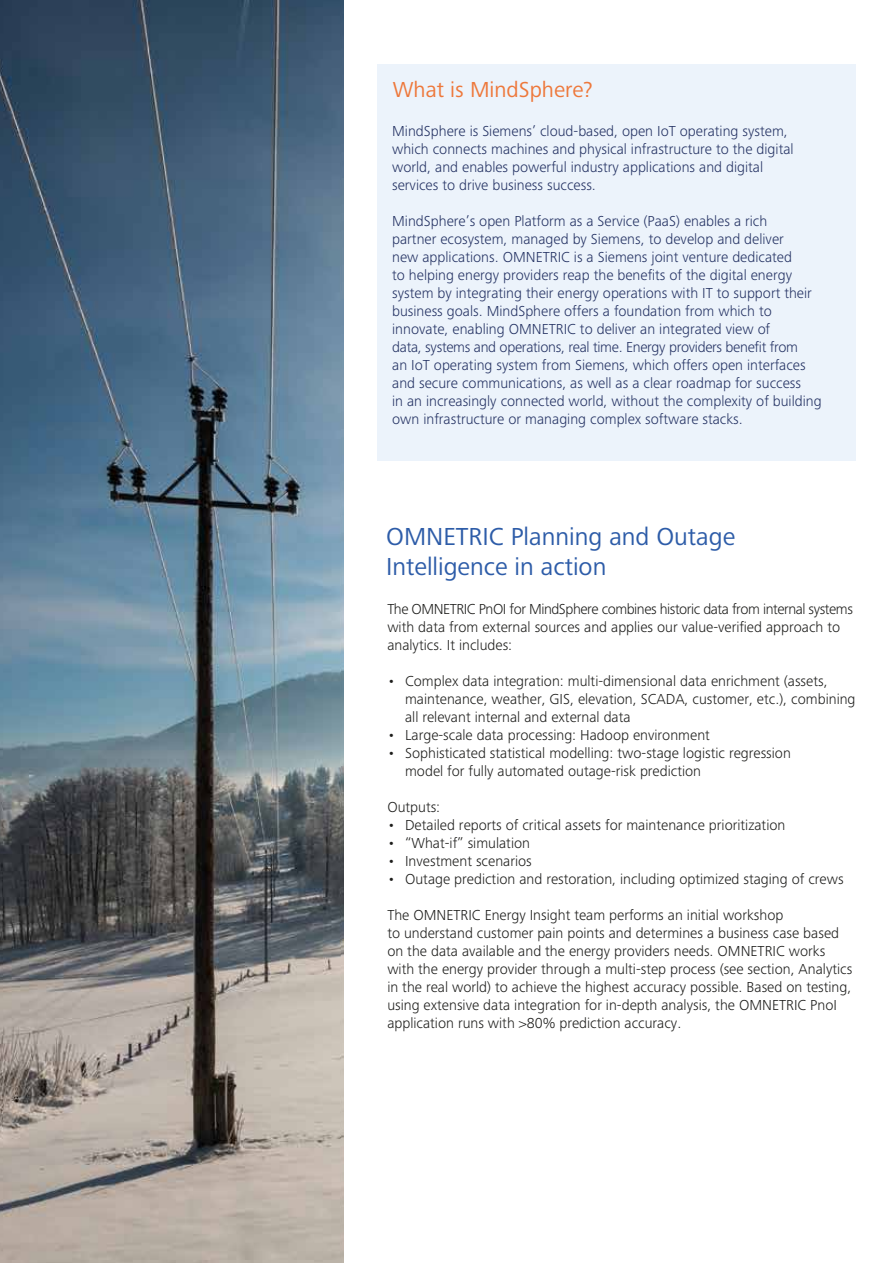
<style>
.page{position:relative;width:893px;height:1263px;background:#fff}
.page>*{position:absolute;margin:0;border:0;box-sizing:border-box;transform-origin:0 0}
.t1{font:25.5px/30.6px "Frutiger Next Pro";color:#2d5ca8}
.t2{font:22.5px "Frutiger Next Pro";color:#ee783b}
.t3{font:300 15px/18px "Frutiger Next Pro";color:#1d1d1b}
.t4{font:300 15px/18px "Frutiger Next Pro";color:#233162}
</style>
<div class="page">
<img style="left:0;top:0;width:340px;height:1263px">
<div style="left:378px;top:65px;width:478px;height:396px;background:#ecf3fb"></div>
<h2 class="t2" style="left:393px;top:77px;width:201px">What is MindSphere?</h2>
<p class="t4" style="left:392px;top:122px;width:403px">MindSphere is Siemens’ cloud-based, open IoT operating system, which connects machines and physical infrastructure to the digital world, and enables powerful industry applications and digital services to drive business success.</p>
<p class="t4" style="left:392px;top:212px;width:431px">MindSphere’s open Platform as a Service (PaaS) enables a rich<br>partner ecosystem, managed by Siemens, to develop and deliver<br>new applications. OMNETRIC is a Siemens joint venture dedicated<br>to helping energy providers reap the benefits of the digital energy system by integrating their energy operations with IT to support their business goals. MindSphere offers a foundation from which to innovate, enabling OMNETRIC to deliver an integrated view of<br>data, systems and operations, real time. Energy providers benefit from<br>an IoT operating system from Siemens, which offers open interfaces and secure communications, as well as a clear roadmap for success<br>in an increasingly connected world, without the complexity of building own infrastructure or managing complex software stacks.</p>
<h1 class="t1" style="left:386px;top:521px;width:351px">OMNETRIC Planning and Outage<br>Intelligence in action</h1>
<p class="t3" style="left:387px;top:600px;width:467px">The OMNETRIC PnOI for MindSphere combines historic data from internal systems with data from external sources and applies our value-verified approach to analytics. It includes:</p>
<p class="t3" style="left:405px;top:672px;width:452px;text-indent:-18px">• Complex data integration: multi-dimensional data enrichment (assets, maintenance, weather, GIS, elevation, SCADA, customer, etc.), combining all relevant internal and external data</p>
<p class="t3" style="left:387px;top:726px;width:324px">• Large-scale data processing: Hadoop environment</p>
<p class="t3" style="left:405px;top:744px;width:387px;text-indent:-18px">• Sophisticated statistical modelling: two-stage logistic regression model for fully automated outage-risk prediction</p>
<p class="t3" style="left:387px;top:798px;width:54px">Outputs:</p>
<p class="t3" style="left:387px;top:816px;width:400px">• Detailed reports of critical assets for maintenance prioritization</p>
<p class="t3" style="left:387px;top:834px;width:144px">• “What-if” simulation</p>
<p class="t3" style="left:387px;top:852px;width:146px">• Investment scenarios</p>
<p class="t3" style="left:387px;top:870px;width:458px">• Outage prediction and restoration, including optimized staging of crews</p>
<p class="t3" style="left:387px;top:906px;width:466px">The OMNETRIC Energy Insight team performs an initial workshop<br>to understand customer pain points and determines a business case based on the data available and the energy providers needs. OMNETRIC works with the energy provider through a multi-step process (see section, Analytics in the real world) to achieve the highest accuracy possible. Based on testing, using extensive data integration for in-depth analysis, the OMNETRIC PnoI application runs with &gt;80% prediction accuracy.</p>
</div>
